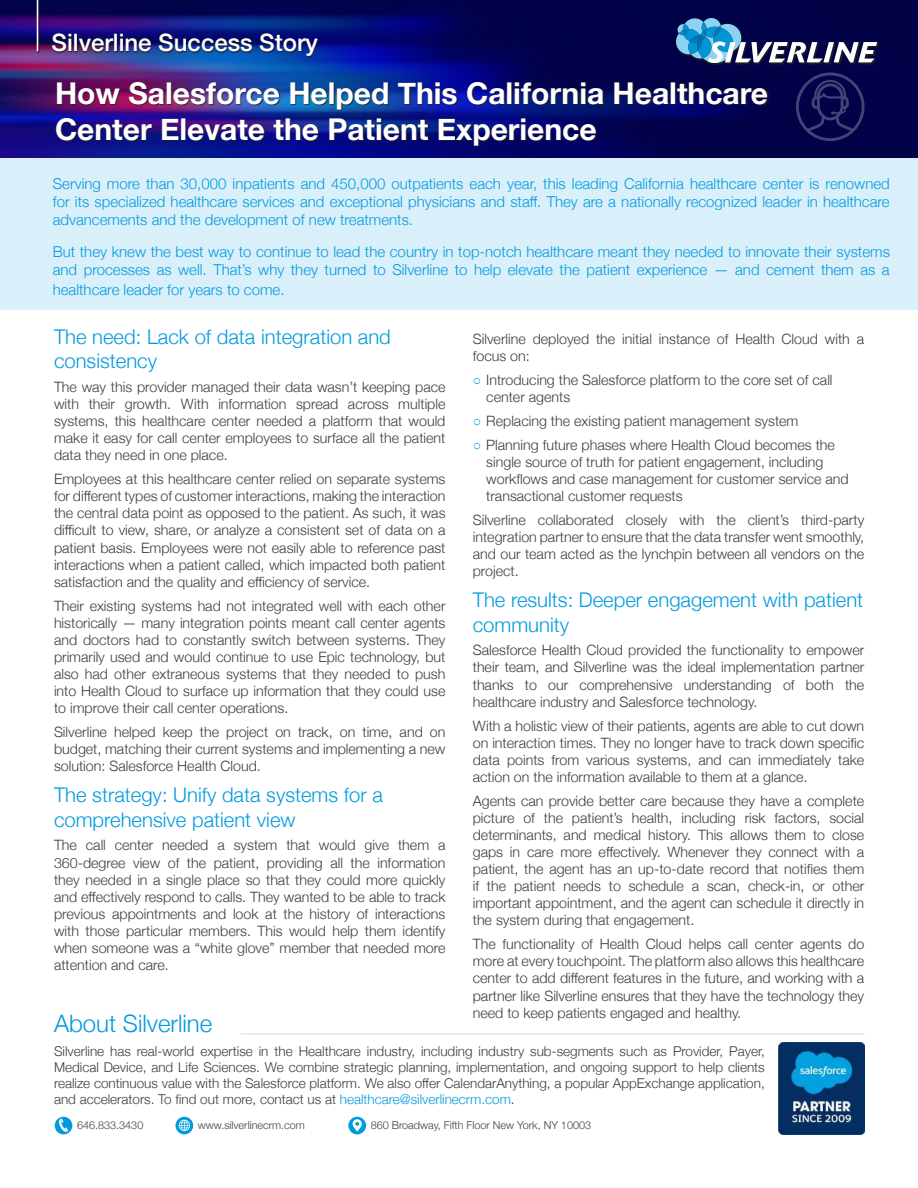
<style>
.page{position:relative;width:918px;height:1188px;background:#fff}
.page>*{position:absolute;margin:0;border:0;box-sizing:border-box;transform-origin:0 0}
.t1{font:700 30px/36px "Helvetica Neue";color:#fff}
.t2{font:500 24px "Helvetica Neue";color:#fff}
.t3{font:300 24px "Helvetica Neue";color:#009ade}
.t4{font:300 20.25px/24.3px "Helvetica Neue";color:#009ade}
.t5{font:300 15px/18px "Helvetica Neue";color:#009ade;text-align:justify}
.t6{font:300 14.25px/17.1px "Helvetica Neue";color:#3b3d41;text-align:justify}
.t7{font:300 13.5px/16.2px "Helvetica Neue";color:#3b3d41;text-align:justify}
.t8{font:300 10.8px "Helvetica Neue";color:#3b3d41}
.s1{font-family:"Courier New";font-weight:400;color:#009ade}
.s2{color:#009ade}
</style>
<div class="page">
<div style="left:55px;top:1117px;width:17px;height:17px;background:#009ade;border-radius:50%"></div>
<div style="left:176px;top:1117px;width:17px;height:17px;background:#009ade;border-radius:50%"></div>
<div style="left:348px;top:1117px;width:18px;height:17px;background:#009ade;border-radius:50%"></div>
<svg style="left:58px;top:1118px;width:10px;height:14px"></svg>
<svg style="left:353px;top:1119px;width:9px;height:13px"></svg>
<svg style="left:179px;top:1120px;width:11px;height:11px"></svg>
<div style="left:0;top:127px;width:918px;height:183px;background:#d9f0fa"></div>
<img style="left:0;top:0;width:918px;height:158px">
<div style="left:57px;top:82px;width:713px;height:65px;background:#221f1f;opacity:.88"></div>
<hr style="left:37px;top:0;width:3px;height:53px;background:#221f1f;opacity:.88">
<hr style="left:37px;top:0;width:1px;height:51px;background:#fff">
<div style="left:53px;top:34px;width:266px;height:24px;background:#221f1f;opacity:.88"></div>
<hr style="left:241px;top:1033px;width:624px;height:1px;background:#3b3d41">
<img style="left:778px;top:1043px;width:87px;height:91px">
<svg style="left:796px;top:73px;width:69px;height:68px;background:#131254"></svg>
<div style="left:676px;top:18px;width:203px;height:47px;background:#221f1f;opacity:.88"></div>
<svg style="left:676px;top:18px;width:201px;height:45px"></svg>
<h2 class="t2" style="left:52px;top:33px;width:268px">Silverline Success Story</h2>
<h1 class="t1" style="left:55px;top:78px;width:715px">How Salesforce Helped This California Healthcare<br>Center Elevate the Patient Experience</h1>
<p class="t5" style="left:53px;top:176px;width:839px">Serving more than 30,000 inpatients and 450,000 outpatients each year, this leading California healthcare center is renowned for its specialized healthcare services and exceptional physicians and staff. They are a nationally recognized leader in healthcare advancements and the development of new treatments.</p>
<p class="t5" style="left:53px;top:244px;width:839px">But they knew the best way to continue to lead the country in top-notch healthcare meant they needed to innovate their systems and processes as well. That’s why they turned to Silverline to help elevate the patient experience — and cement them as a</p>
<p class="t5" style="left:53px;top:282px;width:233px">healthcare leader for years to come.</p>
<p class="t6" style="left:473px;top:332px;width:393px">Silverline deployed the initial instance of Health Cloud with a focus on:</p>
<p class="t6" style="left:486px;top:373px;width:348px;text-indent:-14px"><span class="s1">○</span> Introducing the Salesforce platform to the core set of call center agents</p>
<p class="t6" style="left:473px;top:414px;width:327px"><span class="s1">○</span> Replacing the existing patient management system</p>
<p class="t6" style="left:486px;top:437px;width:364px;text-align:left;text-indent:-14px"><span class="s1">○</span> Planning future phases where Health Cloud becomes the single source of truth for patient engagement, including workflows and case management for customer service and transactional customer requests</p>
<p class="t6" style="left:473px;top:513px;width:393px">Silverline collaborated closely with the client’s third-party integration partner to ensure that the data transfer went smoothly, and our team acted as the lynchpin between all vendors on the project.</p>
<h3 class="t4" style="left:473px;top:590px;width:392px">The results: Deeper engagement with patient community</h3>
<p class="t6" style="left:473px;top:643px;width:393px">Salesforce Health Cloud provided the functionality to empower their team, and Silverline was the ideal implementation partner thanks to our comprehensive understanding of both the healthcare industry and Salesforce technology.</p>
<p class="t6" style="left:473px;top:718px;width:393px">With a holistic view of their patients, agents are able to cut down on interaction times. They no longer have to track down specific data points from various systems, and can immediately take action on the information available to them at a glance.</p>
<p class="t6" style="left:473px;top:793px;width:393px">Agents can provide better care because they have a complete picture of the patient’s health, including risk factors, social determinants, and medical history. This allows them to close gaps in care more effectively. Whenever they connect with a patient, the agent has an up-to-date record that notifies them if the patient needs to schedule a scan, check-in, or other important appointment, and the agent can schedule it directly in the system during that engagement.</p>
<p class="t6" style="left:473px;top:937px;width:393px">The functionality of Health Cloud helps call center agents do more at every touchpoint. The platform also allows this healthcare center to add different features in the future, and working with a partner like Silverline ensures that they have the technology they need to keep patients engaged and healthy.</p>
<h3 class="t4" style="left:54px;top:326px;width:338px">The need: Lack of data integration and consistency</h3>
<p class="t6" style="left:54px;top:380px;width:393px">The way this provider managed their data wasn’t keeping pace with their growth. With information spread across multiple systems, this healthcare center needed a platform that would make it easy for call center employees to surface all the patient data they need in one place.</p>
<p class="t6" style="left:54px;top:472px;width:393px">Employees at this healthcare center relied on separate systems for different types of customer interactions, making the interaction the central data point as opposed to the patient. As such, it was difficult to view, share, or analyze a consistent set of data on a patient basis. Employees were not easily able to reference past interactions when a patient called, which impacted both patient satisfaction and the quality and efficiency of service.</p>
<p class="t6" style="left:54px;top:598px;width:393px">Their existing systems had not integrated well with each other historically — many integration points meant call center agents and doctors had to constantly switch between systems. They primarily used and would continue to use Epic technology, but also had other extraneous systems that they needed to push into Health Cloud to surface up information that they could use to improve their call center operations.</p>
<p class="t6" style="left:54px;top:725px;width:393px">Silverline helped keep the project on track, on time, and on budget, matching their current systems and implementing a new solution: Salesforce Health Cloud.</p>
<h3 class="t4" style="left:54px;top:785px;width:330px">The strategy: Unify data systems for a comprehensive patient view</h3>
<p class="t6" style="left:54px;top:838px;width:393px">The call center needed a system that would give them a 360-degree view of the patient, providing all the information they needed in a single place so that they could more quickly and effectively respond to calls. They wanted to be able to track previous appointments and look at the history of interactions with those particular members. This would help them identify when someone was a “white glove” member that needed more attention and care.</p>
<h2 class="t3" style="left:54px;top:1014px;width:160px">About Silverline</h2>
<p class="t7" style="left:54px;top:1044px;width:712px">Silverline has real-world expertise in the Healthcare industry, including industry sub-segments such as Provider, Payer, Medical Device, and Life Sciences. We combine strategic planning, implementation, and ongoing support to help clients realize continuous value with the Salesforce platform. We also offer CalendarAnything, a popular AppExchange application, and accelerators. To find out more, contact us at <span class="s2">healthcare@silverlinecrm.com</span>.</p>
<p class="t8" style="left:77px;top:1121px;width:68px">646.833.3430</p>
<p class="t8" style="left:371px;top:1121px;width:222px">860 Broadway, Fifth Floor New York, NY 10003</p>
<p class="t8" style="left:198px;top:1121px;width:109px">www.silverlinecrm.com</p>
</div>
